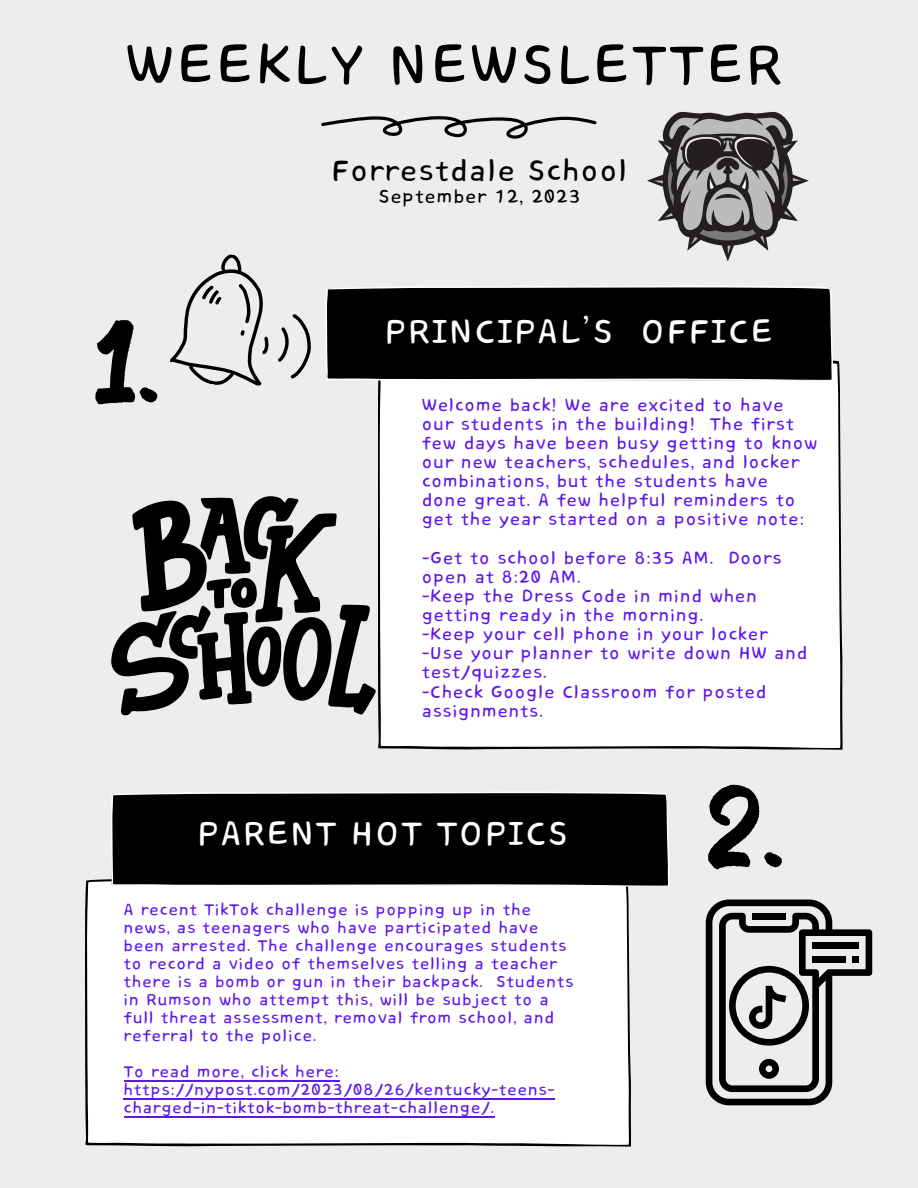
<style>
.page{position:relative;width:918px;height:1188px;background:#ededed}
.page>*{position:absolute;margin:0;border:0;box-sizing:border-box;transform-origin:0 0}
.t1{font:112.95px "Bosk";color:#000}
.t2{font:72px "Core Bandi Face";color:#000}
.t3{font:43.05px "Core Bandi Face";color:#fff}
.t4{font:37.5px "Core Bandi Face";color:#000}
.t5{font:24px "Core Bandi Face";color:#000}
.t6{font:22.5px/19.2px "Core Bandi Face";color:#5e17eb}
.t7{font:20.7px/18px "Core Bandi Face";color:#5e17eb}
</style>
<div class="page">
<div style="left:378px;top:360px;width:464px;height:390px;background:#fff"></div>
<svg style="left:170px;top:254px;width:141px;height:132px"></svg>
<div style="left:326px;top:286px;width:507px;height:95px;background:#000"></div>
<div style="left:85px;top:879px;width:546px;height:268px;background:#fff"></div>
<div style="left:111px;top:792px;width:558px;height:95px;background:#000"></div>
<svg style="left:321px;top:116px;width:276px;height:23px"></svg>
<svg style="left:706px;top:900px;width:166px;height:205px"></svg>
<div style="left:812px;top:943px;width:47px;height:6px;background:#000"></div>
<div style="left:812px;top:956px;width:34px;height:7px;background:#000"></div>
<div style="left:852px;top:956px;width:7px;height:7px;background:#000"></div>
<svg style="left:111px;top:496px;width:265px;height:220px"></svg>
<hr style="left:124px;top:1080px;width:216px;height:1px;background:#5e17eb">
<hr style="left:124px;top:1098px;width:431px;height:1px;background:#5e17eb">
<hr style="left:124px;top:1116px;width:371px;height:1px;background:#5e17eb">
<svg style="left:647px;top:112px;width:162px;height:150px"></svg>
<p class="t2" style="left:125px;top:27px;width:661px">WEEKLY NEWSLETTER</p>
<p class="t4" style="left:331px;top:151px;width:299px">Forrestdale School</p>
<p class="t5" style="left:379px;top:184px;width:204px">September 12, 2023</p>
<p class="t1" style="left:93px;top:318px;width:68px">1.</p>
<p class="t3" style="left:385px;top:309px;width:391px">PRINCIPAL’S OFFICE</p>
<p class="t6" style="left:422px;top:396px;width:398px">Welcome back! We are excited to have our students in the building! The first few days have been busy getting to know our new teachers, schedules, and locker combinations, but the students have done great. A few helpful reminders to get the year started on a positive note:</p>
<p class="t6" style="left:422px;top:549px;width:362px">-Get to school before 8:35 AM. Doors open at 8:20 AM.</p>
<p class="t6" style="left:422px;top:587px;width:337px">-Keep the Dress Code in mind when getting ready in the morning.</p>
<p class="t6" style="left:422px;top:625px;width:348px">-Keep your cell phone in your locker</p>
<p class="t6" style="left:422px;top:644px;width:388px">-Use your planner to write down HW and test/quizzes.</p>
<p class="t6" style="left:422px;top:683px;width:347px">-Check Google Classroom for posted assignments.</p>
<p class="t3" style="left:197px;top:811px;width:373px">PARENT HOT TOPICS</p>
<p class="t1" style="left:706px;top:783px;width:80px">2.</p>
<p class="t7" style="left:124px;top:902px;width:452px">A recent TikTok challenge is popping up in the news, as teenagers who have participated have been arrested. The challenge encourages students to record a video of themselves telling a teacher there is a bomb or gun in their backpack. Students in Rumson who attempt this, will be subject to a full threat assessment, removal from school, and referral to the police.</p>
<p class="t7" style="left:124px;top:1064px;width:433px">To read more, click here: https://nypost.com/2023/08/26/kentucky-teens&shy;charged-in-tiktok-bomb-threat-challenge/.</p>
</div>
